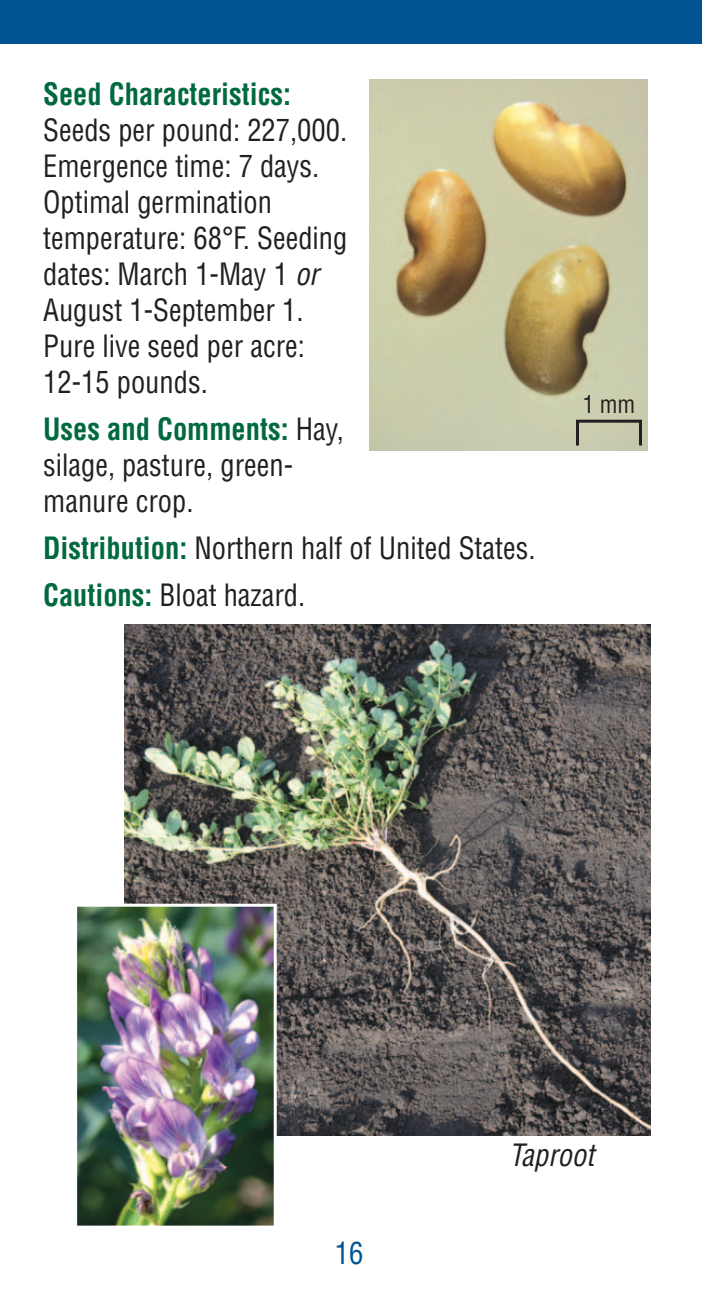
<style>
.page{position:relative;width:702px;height:1296px;background:#fff}
.page>*{position:absolute;margin:0;border:0;box-sizing:border-box;transform-origin:0 0}
.t1{font:condensed 30px/36px "Helvetica";color:#231f20;scale:.95 1}
.t2{font:700 condensed 30px "Helvetica";color:#00693f;scale:.95 1}
.t3{font:italic condensed 30px "Helvetica";color:#231f20;scale:.95 1}
.t4{font:condensed 30px "Helvetica";color:#015494;scale:.95 1}
.t5{font:condensed 24px "Helvetica";color:#231f20;scale:.95 1}
.s1{font-style:italic}
.s2{font-weight:700;color:#00693f}
</style>
<div class="page">
<div style="left:0;top:0;width:702px;height:44px;background:#015494"></div>
<img style="left:124px;top:625px;width:527px;height:511px">
<img style="left:369px;top:80px;width:279px;height:371px">
<div style="left:576px;top:420px;width:66px;height:27px;border:3px solid #231f20"></div>
<img style="left:78px;top:908px;width:195px;height:317px">
<div style="left:74px;top:904px;width:203px;height:325px;border:3px solid #fff"></div>
<p class="t2" style="left:43px;top:76px;width:262px">Seed Characteristics:</p>
<p class="t1" style="left:43px;top:112px;width:322px">Seeds per pound: 227,000.<br>Emergence time: 7 days.<br>Optimal germination temperature: 68°F. Seeding dates: March 1-May 1 <span class="s1">or<br></span>August 1-September 1.<br>Pure live seed per acre:<br>12-15 pounds.</p>
<p class="t1" style="left:43px;top:411px;width:318px"><span class="s2">Uses and Comments:</span> Hay, silage, pasture, green&shy;manure crop.</p>
<p class="t1" style="left:43px;top:524px;width:520px;line-height:46.8px"><span class="s2">Distribution:</span> Northern half of United States.<br><span class="s2">Cautions:</span> Bloat hazard.</p>
<p class="t5" style="left:583px;top:389px;width:57px">1 mm</p>
<p class="t4" style="left:335px;top:1234px;width:31px">16</p>
<p class="t3" style="left:509px;top:1136px;width:91px">Taproot</p>
</div>
